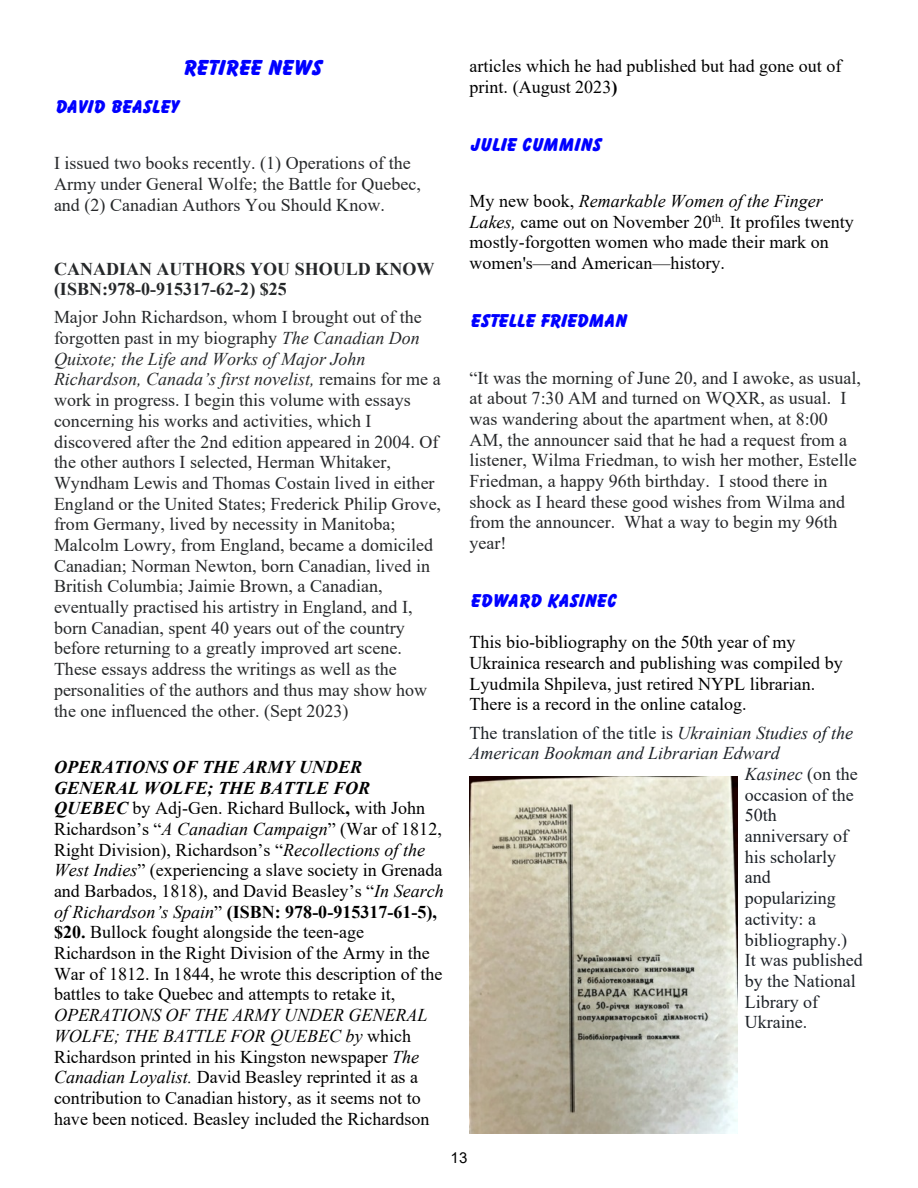
<style>
.page{position:relative;width:918px;height:1188px;background:#fff}
.page>*{position:absolute;margin:0;border:0;box-sizing:border-box;transform-origin:0 0}
.t1{font:21px "Balloonist SF Bold";color:#00f}
.t2{font:18px/20.7px "Times New Roman";color:#26282a}
.t3{font:18px/20.7px "Times New Roman";color:#000}
.t4{font:18px "Times New Roman";color:#1d2228}
.t5{font:700 18px/20.7px "Times New Roman";color:#26282a}
.t6{font:18px "Balloonist SF Bold";color:#00f}
.t7{font:italic 18px "Times New Roman";color:#1d2228}
.t8{font:15px "Arial";color:#000}
.s1{font-weight:700}
.s2{font-style:italic}
.s3{font-weight:700;font-style:italic}
.s4{font-style:normal}
</style>
<div class="page">
<img style="left:470px;top:776px;width:268px;height:358px">
<p class="t1" style="left:182px;top:59px;width:140px">RETIREE NEWS</p>
<p class="t6" style="left:54px;top:100px;width:125px">DAVID BEASLEY</p>
<p class="t3" style="left:470px;top:57px;width:373px">articles which he had published but had gone out of print. (August 2023<span class="s1">)</span></p>
<p class="t2" style="left:54px;top:155px;width:368px">I issued two books recently. (1) Operations of the<br>Army under General Wolfe; the Battle for Quebec, and (2) Canadian Authors You Should Know.</p>
<p class="t5" style="left:54px;top:260px;width:382px">CANADIAN AUTHORS YOU SHOULD KNOW (ISBN:978-0-915317-62-2) $25</p>
<p class="t2" style="left:54px;top:309px;width:389px">Major John Richardson, whom I brought out of the forgotten past in my biography <span class="s2">The Canadian Don Quixote; the Life and Works of Major John Richardson, Canada’s first novelist,</span> remains for me a work in progress. I begin this volume with essays concerning his works and activities, which I discovered after the 2nd edition appeared in 2004. Of the other authors I selected, Herman Whitaker, Wyndham Lewis and Thomas Costain lived in either England or the United States; Frederick Philip Grove, from Germany, lived by necessity in Manitoba; Malcolm Lowry, from England, became a domiciled Canadian; Norman Newton, born Canadian, lived in British Columbia; Jaimie Brown, a Canadian, eventually practised his artistry in England, and I, born Canadian, spent 40 years out of the country before returning to a greatly improved art scene.<br>These essays address the writings as well as the personalities of the authors and thus may show how the one influenced the other. (Sept 2023)</p>
<p class="t3" style="left:54px;top:758px;width:391px"><span class="s3">OPERATIONS OF THE ARMY UNDER GENERAL WOLFE; THE BATTLE FOR QUEBEC</span> by Adj-Gen. Richard Bullock<span class="s1">,</span> with John Richardson’s “<span class="s2">A Canadian Campaign</span>” (War of 1812, Right Division), Richardson’s “<span class="s2">Recollections of the West Indies</span>” (experiencing a slave society in Grenada and Barbados, 1818), and David Beasley’s “<span class="s2">In Search of Richardson’s Spain</span>” <span class="s1">(ISBN: 978-0-915317-61-5), $20.</span> Bullock fought alongside the teen-age Richardson in the Right Division of the Army in the War of 1812. In 1844, he wrote this description of the battles to take Quebec and attempts to retake it,</p>
<p class="t3" style="left:54px;top:1006px;width:377px"><span class="s2">OPERATIONS OF THE ARMY UNDER GENERAL WOLFE; THE BATTLE FOR QUEBEC by</span> which Richardson printed in his Kingston newspaper <span class="s2">The Canadian Loyalist.</span> David Beasley reprinted it as a contribution to Canadian history, as it seems not to have been noticed. Beasley included the Richardson</p>
<p class="t6" style="left:470px;top:137px;width:132px">JULIE CUMMINS</p>
<p class="t3" style="left:470px;top:192px;width:386px">My new book, <span class="s2">Remarkable Women of the Finger Lakes,</span> came out on November 20<sup>th</sup><span class="s2">.</span> It profiles twenty mostly-forgotten women who made their mark on women's—and American—history.</p>
<p class="t6" style="left:470px;top:314px;width:158px">ESTELLE FRIEDMAN</p>
<p class="t2" style="left:470px;top:369px;width:393px">“It was the morning of June 20, and I awoke, as usual, at about 7:30 AM and turned on WQXR, as usual. I was wandering about the apartment when, at 8:00<br>AM, the announcer said that he had a request from a listener, Wilma Friedman, to wish her mother, Estelle Friedman, a happy 96th birthday. I stood there in shock as I heard these good wishes from Wilma and from the announcer. What a way to begin my 96th year!</p>
<p class="t6" style="left:470px;top:594px;width:147px">EDWARD KASINEC</p>
<p class="t3" style="left:470px;top:634px;width:375px">This bio-bibliography on the 50th year of my Ukrainica research and publishing was compiled by Lyudmila Shpileva, just retired NYPL librarian.<br>There is a record in the online catalog.</p>
<p class="t4" style="left:470px;top:726px;width:385px">The translation of the title is <span class="s2">Ukrainian Studies of the</span></p>
<p class="t7" style="left:470px;top:747px;width:312px">American Bookman and Librarian Edward</p>
<p class="t7" style="left:745px;top:768px;width:115px">Kasinec <span class="s4">(on the</span></p>
<p class="t4" style="left:745px;top:788px;width:111px">occasion of the</p>
<p class="t4" style="left:745px;top:809px;width:34px">50th</p>
<p class="t4" style="left:745px;top:830px;width:105px">anniversary of</p>
<p class="t4" style="left:745px;top:850px;width:93px">his scholarly</p>
<p class="t4" style="left:745px;top:871px;width:27px">and</p>
<p class="t4" style="left:745px;top:892px;width:93px">popularizing</p>
<p class="t4" style="left:745px;top:912px;width:73px">activity: a</p>
<p class="t4" style="left:745px;top:933px;width:104px">bibliography.)</p>
<p class="t4" style="left:745px;top:954px;width:120px">It was published</p>
<p class="t4" style="left:745px;top:974px;width:113px">by the National</p>
<p class="t4" style="left:745px;top:995px;width:75px">Library of</p>
<p class="t4" style="left:745px;top:1016px;width:64px">Ukraine.</p>
<p class="t8" style="left:451px;top:1152px;width:18px">13</p>
</div>
